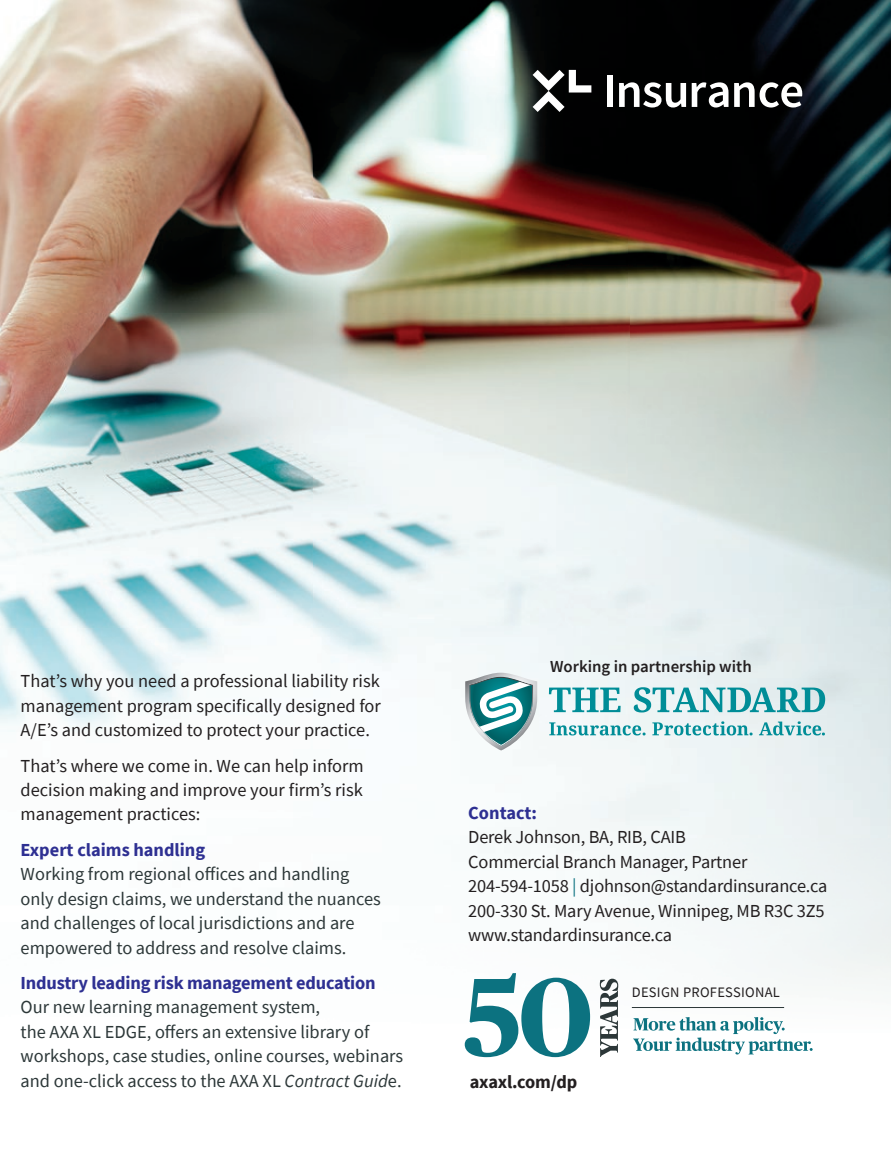
<style>
.page{position:relative;width:891px;height:1161px;background:#fff}
.page>*{position:absolute;margin:0;border:0;box-sizing:border-box;transform-origin:0 0}
.t1{font:18.3px/24.5px "Source Sans Pro";letter-spacing:-.01em;color:#231f20;text-align:justify}
.t2{font:18.3px/24.5px "Source Sans Pro";color:#2c3738}
.t3{font:700 18.3px "Source Sans Pro";letter-spacing:-.01em;color:#2e3092}
.t4{font:700 18.3px "Source Sans Pro";letter-spacing:-.01em;color:#231f20}
.t5{font:600 16.8px "Source Sans Pro";color:#231f20}
.t6{font:14.4px "Source Sans Pro";letter-spacing:.02em;color:#231f20}
.s1{font-style:italic}
.s2{color:#0c7280}
</style>
<div class="page">
<img style="left:0;top:0;width:891px;height:1047px">
<div style="left:608px;top:75px;width:5px;height:32px;background:#fff"></div>
<svg style="left:619px;top:82px;width:67px;height:26px"></svg>
<svg style="left:692px;top:82px;width:110px;height:26px"></svg>
<svg style="left:533px;top:70px;width:58px;height:42px"></svg>
<svg style="left:465px;top:673px;width:72px;height:77px"></svg>
<svg style="left:549px;top:722px;width:97px;height:13px"></svg>
<svg style="left:652px;top:721px;width:101px;height:14px"></svg>
<svg style="left:759px;top:721px;width:66px;height:14px"></svg>
<svg style="left:549px;top:688px;width:72px;height:24px"></svg>
<svg style="left:634px;top:687px;width:191px;height:25px;background:#84c5ca"></svg>
<svg style="left:465px;top:973px;width:125px;height:84px"></svg>
<svg style="left:600px;top:979px;width:18px;height:78px"></svg>
<svg style="left:633px;top:1017px;width:180px;height:37px"></svg>
<hr style="left:632px;top:1007px;width:152px;height:1px;background:#2c3738">
<p class="t1" style="left:21px;top:669px;width:362px">That’s why you need a professional liability risk management program specifically designed for A/E’s and customized to protect your practice.</p>
<p class="t1" style="left:21px;top:753px;width:345px">That’s where we come in. We can help inform decision making and improve your firm’s risk management practices:</p>
<p class="t3" style="left:21px;top:837px;width:186px">Expert claims handling</p>
<p class="t2" style="left:21px;top:862px;width:362px">Working from regional offices and handling only design claims, we understand the nuances and challenges of local jurisdictions and are empowered to address and resolve claims.</p>
<p class="t3" style="left:21px;top:970px;width:356px">Industry leading risk management education</p>
<p class="t2" style="left:21px;top:995px;width:384px">Our new learning management system,<br>the AXA XL EDGE, offers an extensive library of workshops, case studies, online courses, webinars and one-click access to the AXA XL <span class="s1">Contract Guid</span>e.</p>
<p class="t5" style="left:550px;top:655px;width:203px">Working in partnership with</p>
<p class="t3" style="left:468px;top:800px;width:70px">Contact:</p>
<p class="t1" style="left:468px;top:825px;width:361px;text-align:left">Derek Johnson, BA, RIB, CAIB<br>Commercial Branch Manager, Partner 204-594-1058 <span class="s2">|</span> djohnson@standardinsurance.ca 200-330 St. Mary Avenue, Winnipeg, MB R3C 3Z5 www.standardinsurance.ca</p>
<p class="t4" style="left:470px;top:1069px;width:109px">axaxl.com/dp</p>
<p class="t6" style="left:632px;top:983px;width:150px">DESIGN PROFESSIONAL</p>
</div>
